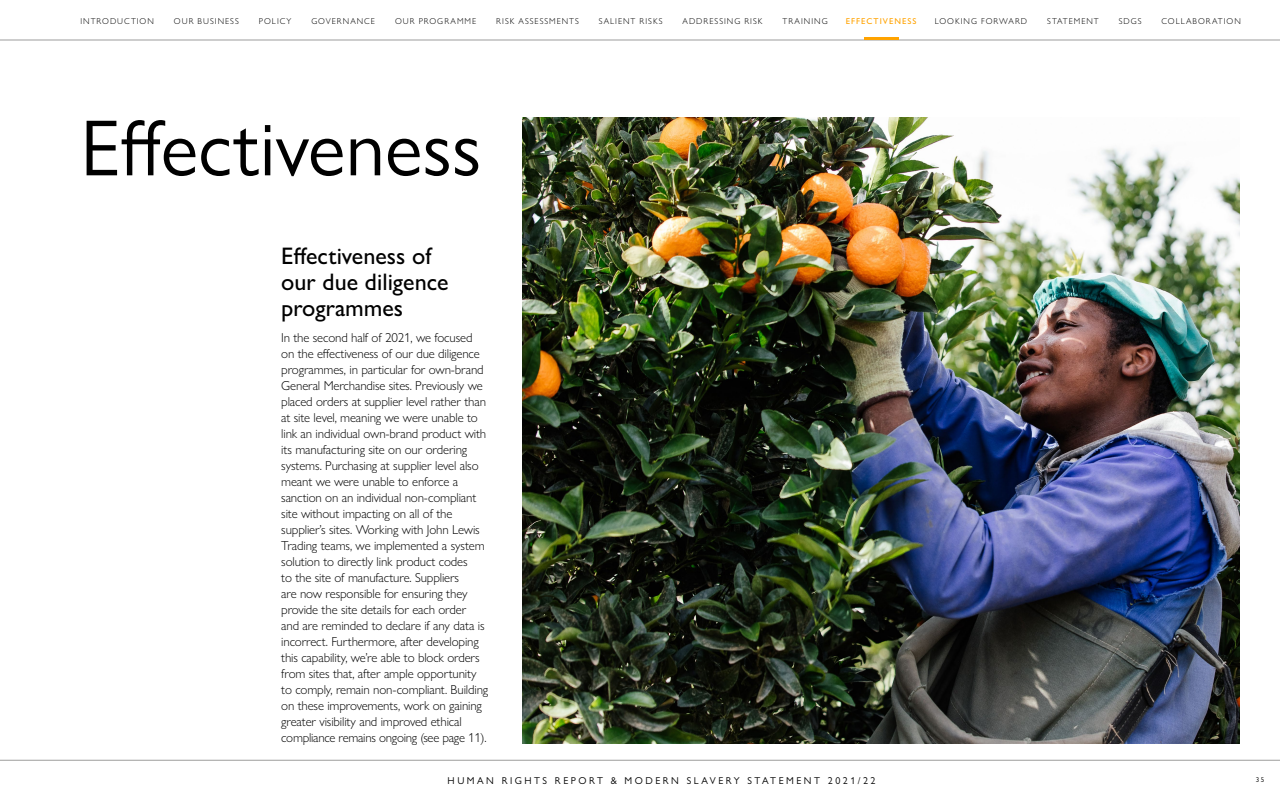
<style>
.page{position:relative;width:1280px;height:800px;background:#fff}
.page>*{position:absolute;margin:0;border:0;box-sizing:border-box;transform-origin:0 0}
.t1{font:80px "Gill Sans Nova";color:#000}
.t2{font:500 24px/26px "Gill Sans Nova";color:#000}
.t3{font:300 13px/16px "Gill Sans Nova";letter-spacing:-.01em;color:#000}
.t4{font:10px "Gill Sans Nova";letter-spacing:.25em;color:#000}
.t5{font:300 8.5px "Gill Sans Nova";letter-spacing:.12em;color:#000}
.t6{font:500 8.5px "Gill Sans Nova";letter-spacing:.12em;color:#ffa300}
.t7{font:7px "Gill Sans Nova";color:#000}
</style>
<div class="page">
<img style="left:522px;top:117px;width:718px;height:626px">
<hr style="left:0;top:760px;width:1280px;height:1px;background:#9d9d9c">
<hr style="left:0;top:40px;width:1280px;height:1px;background:#9d9d9c">
<hr style="left:864px;top:37px;width:34px;height:3px;background:#ffa300">
<p class="t5" style="left:80px;top:16px;width:75px">INTRODUCTION</p>
<p class="t5" style="left:174px;top:16px;width:66px">OUR BUSINESS</p>
<p class="t5" style="left:259px;top:16px;width:34px">POLICY</p>
<p class="t5" style="left:311px;top:16px;width:65px">GOVERNANCE</p>
<p class="t5" style="left:395px;top:16px;width:83px">OUR PROGRAMME</p>
<p class="t5" style="left:496px;top:16px;width:84px">RISK ASSESSMENTS</p>
<p class="t5" style="left:599px;top:16px;width:65px">SALIENT RISKS</p>
<p class="t5" style="left:683px;top:16px;width:82px">ADDRESSING RISK</p>
<p class="t5" style="left:783px;top:16px;width:47px">TRAINING</p>
<p class="t6" style="left:846px;top:16px;width:72px">EFFECTIVENESS</p>
<p class="t5" style="left:935px;top:16px;width:94px">LOOKING FORWARD</p>
<p class="t5" style="left:1047px;top:16px;width:53px">STATEMENT</p>
<p class="t5" style="left:1119px;top:16px;width:24px">SDGS</p>
<p class="t5" style="left:1161px;top:16px;width:81px">COLLABORATION</p>
<h1 class="t1" style="left:80px;top:99px;width:402px">Effectiveness</h1>
<h2 class="t2" style="left:281px;top:242px;width:169px">Effectiveness of our due diligence programmes</h2>
<p class="t3" style="left:281px;top:329px;width:209px">In the second half of 2021, we focused on the effectiveness of our due diligence programmes, in particular for own-brand General Merchandise sites. Previously we placed orders at supplier level rather than at site level, meaning we were unable to link an individual own-brand product with its manufacturing site on our ordering systems. Purchasing at supplier level also meant we were unable to enforce a sanction on an individual non-compliant site without impacting on all of the supplier’s sites. Working with John Lewis Trading teams, we implemented a system solution to directly link product codes<br>to the site of manufacture. Suppliers<br>are now responsible for ensuring they provide the site details for each order<br>and are reminded to declare if any data is incorrect. Furthermore, after developing this capability, we’re able to block orders from sites that, after ample opportunity to comply, remain non-compliant. Building on these improvements, work on gaining greater visibility and improved ethical compliance remains ongoing (see page 11).</p>
<p class="t4" style="left:448px;top:774px;width:429px">HUMAN RIGHTS REPORT &amp; MODERN SLAVERY STATEMENT 2021/22</p>
<p class="t7" style="left:1256px;top:775px;width:10px">35</p>
</div>
